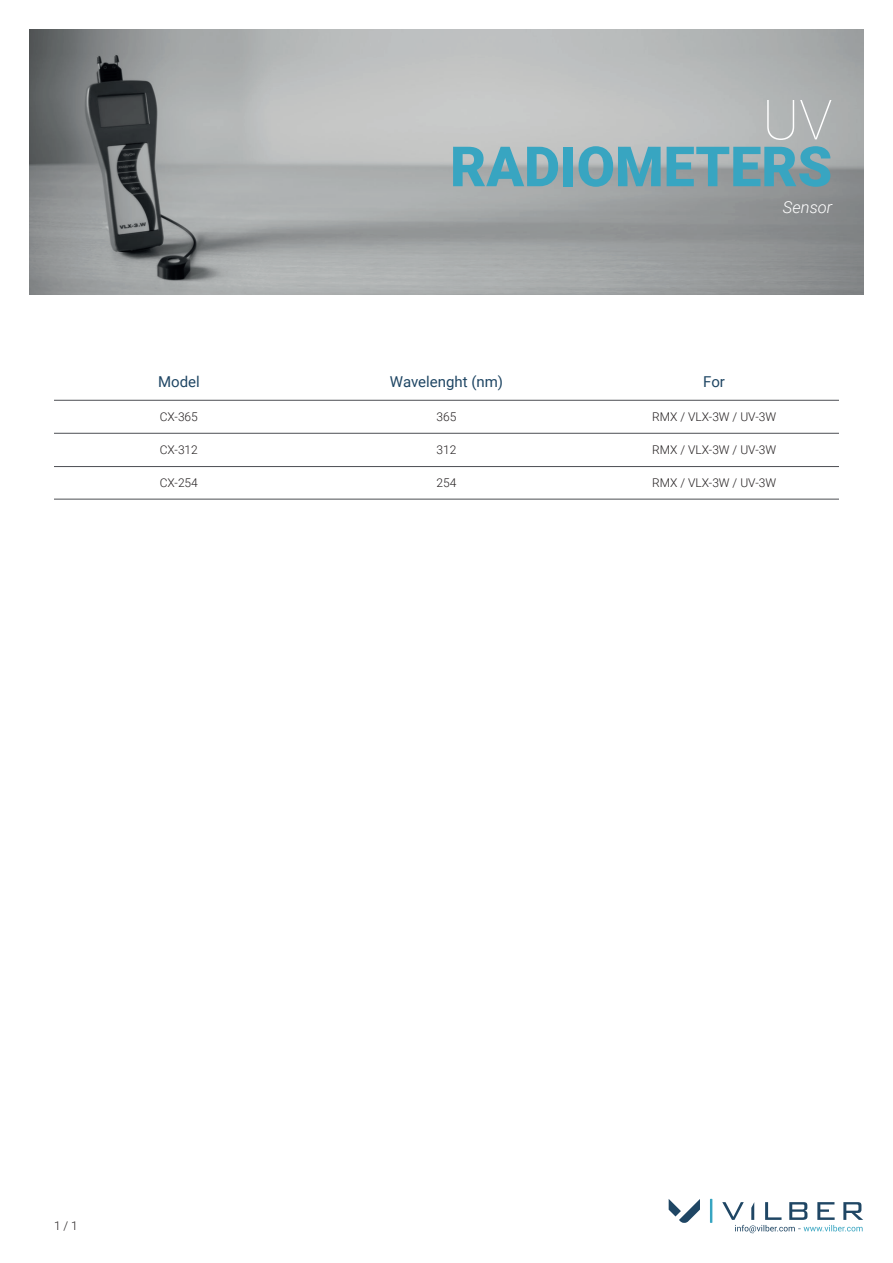
<style>
.page{position:relative;width:893px;height:1263px;background:#fff}
.page>*{position:absolute;margin:0;border:0;box-sizing:border-box;transform-origin:0 0}
.t1{font:900 55.5px "Roboto";color:#38a5c1}
.t2{font:100 55.5px "Roboto";color:#fff}
.t3{font:italic 300 16.5px "Roboto";color:#fff}
.t4{font:15px "Roboto";color:#1f4664}
.t5{font:300 12px "Roboto";color:#231f20}
</style>
<div class="page">
<img style="left:30px;top:30px;width:833px;height:265px">
<hr style="left:54px;top:400px;width:785px;height:1px;background:#4c4e53">
<hr style="left:54px;top:433px;width:785px;height:1px;background:#4c4e53">
<hr style="left:54px;top:499px;width:785px;height:1px;background:#4c4e53">
<hr style="left:54px;top:466px;width:785px;height:1px;background:#4c4e53">
<hr style="left:710px;top:1199px;width:2px;height:24px;background:#38a5c1">
<svg style="left:669px;top:1199px;width:31px;height:24px"></svg>
<svg style="left:722px;top:1202px;width:141px;height:31px"></svg>
<h1 class="t2" style="left:762px;top:81px;width:72px">UV</h1>
<h1 class="t1" style="left:450px;top:128px;width:384px">RADIOMETERS</h1>
<h2 class="t3" style="left:783px;top:195px;width:51px">Sensor</h2>
<p class="t4" style="left:158px;top:371px;width:43px">Model</p>
<p class="t4" style="left:390px;top:371px;width:115px">Wavelenght (nm)</p>
<p class="t4" style="left:703px;top:371px;width:23px">For</p>
<p class="t5" style="left:160px;top:408px;width:40px">CX-365</p>
<p class="t5" style="left:652px;top:408px;width:126px">RMX / VLX-3W / UV-3W</p>
<p class="t5" style="left:436px;top:408px;width:21px">365</p>
<p class="t5" style="left:160px;top:442px;width:40px">CX-312</p>
<p class="t5" style="left:436px;top:442px;width:21px">312</p>
<p class="t5" style="left:652px;top:441px;width:126px">RMX / VLX-3W / UV-3W</p>
<p class="t5" style="left:160px;top:474px;width:40px">CX-254</p>
<p class="t5" style="left:436px;top:474px;width:21px">254</p>
<p class="t5" style="left:652px;top:474px;width:126px">RMX / VLX-3W / UV-3W</p>
<p class="t5" style="left:54px;top:1218px;width:25px">1 / 1</p>
</div>
